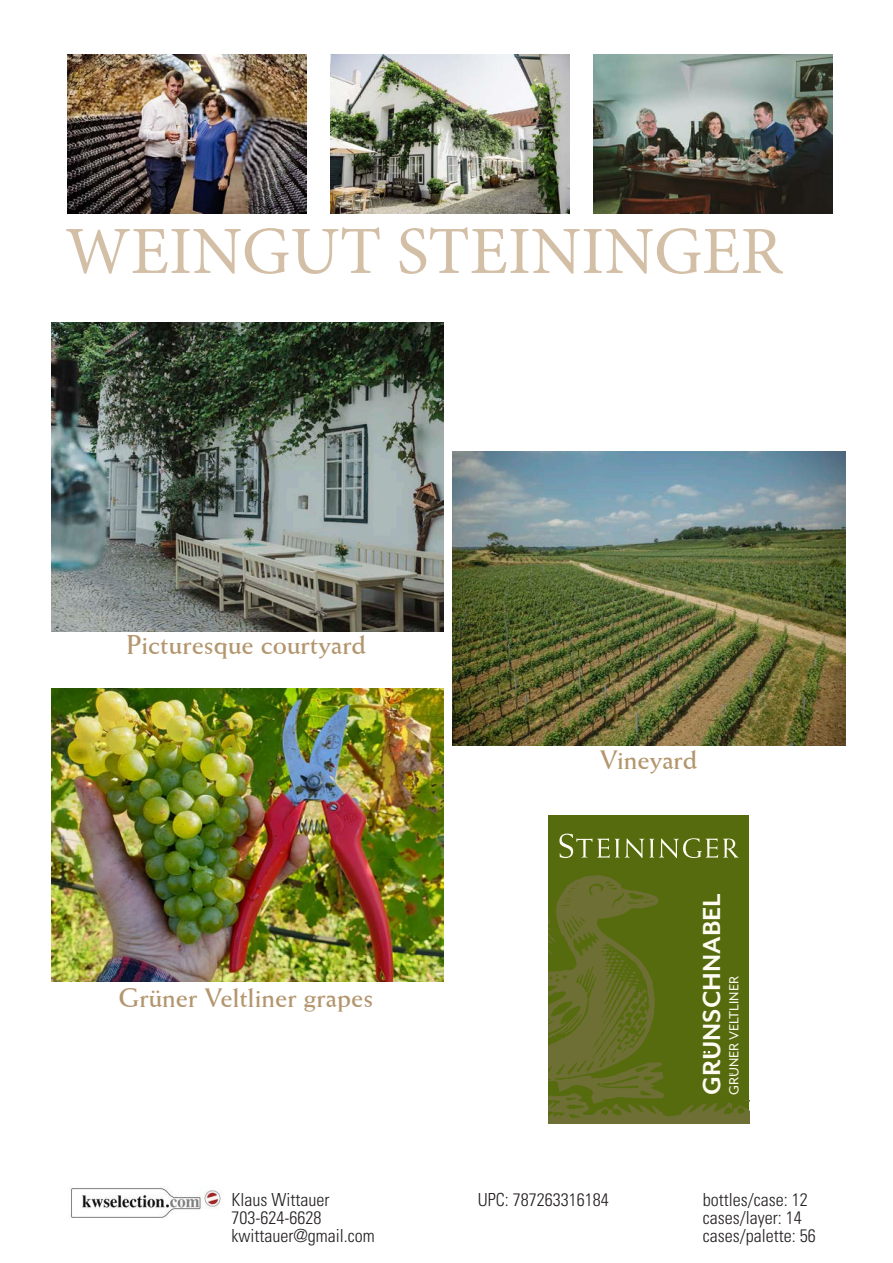
<style>
.page{position:relative;width:893px;height:1263px;background:#fff}
.page>*{position:absolute;margin:0;border:0;box-sizing:border-box;transform-origin:0 0}
.t1{font:67.5px "Minion Pro";color:#d3bea6}
.t2{font:700 28.35px "Mr Eaves San OT";color:#fefbf2}
.t3{font:700 27px "Weiss BT";color:#b3966e}
.Times_New_Roman{font:300 condensed 18px "Univers LT Std";color:#231f20}
.t4{font:15.15px "Mr Eaves Mod OT";color:#fefbf2}
</style>
<div class="page">
<img style="left:67px;top:54px;width:239px;height:159px">
<img style="left:330px;top:54px;width:240px;height:159px">
<img style="left:594px;top:54px;width:239px;height:159px">
<img style="left:51px;top:323px;width:393px;height:308px">
<img style="left:453px;top:451px;width:392px;height:295px">
<img style="left:51px;top:688px;width:393px;height:294px">
<div style="left:549px;top:815px;width:200px;height:286px;background:#556b0e"></div>
<img style="left:549px;top:858px;width:129px;height:266px">
<img style="left:634px;top:1101px;width:115px;height:23px">
<svg style="left:703px;top:1051px;width:7px;height:2px"></svg>
<svg style="left:559px;top:834px;width:179px;height:24px;background:#738537"></svg>
<img style="left:70px;top:1188px;width:151px;height:29px">
<p class="t1" style="left:65px;top:206px;width:719px">WEINGUT STEININGER</p>
<p class="t3" style="left:126px;top:628px;width:241px">Picturesque courtyard</p>
<p class="t3" style="left:119px;top:981px;width:256px">Grüner Veltliner grapes</p>
<p class="Times_New_Roman" style="left:232px;top:1189px;width:99px">Klaus Wittauer</p>
<p class="Times_New_Roman" style="left:232px;top:1207px;width:91px">703-624-6628</p>
<p class="Times_New_Roman" style="left:232px;top:1225px;width:145px">kwittauer@gmail.com</p>
<p class="t3" style="left:599px;top:743px;width:99px">Vineyard</p>
<p class="t2" style="left:696px;top:1095px;width:203px;rotate:-90deg">GRUNSCHNABEL</p>
<p class="t4" style="left:726px;top:1095px;width:121px;rotate:-90deg">GRUNER VELTLINER</p>
<p class="Times_New_Roman" style="left:478px;top:1189px;width:132px">UPC: 787263316184</p>
<p class="Times_New_Roman" style="left:703px;top:1189px;width:106px">bottles/case: 12</p>
<p class="Times_New_Roman" style="left:703px;top:1207px;width:100px">cases/layer: 14</p>
<p class="Times_New_Roman" style="left:703px;top:1225px;width:114px">cases/palette: 56</p>
</div>
